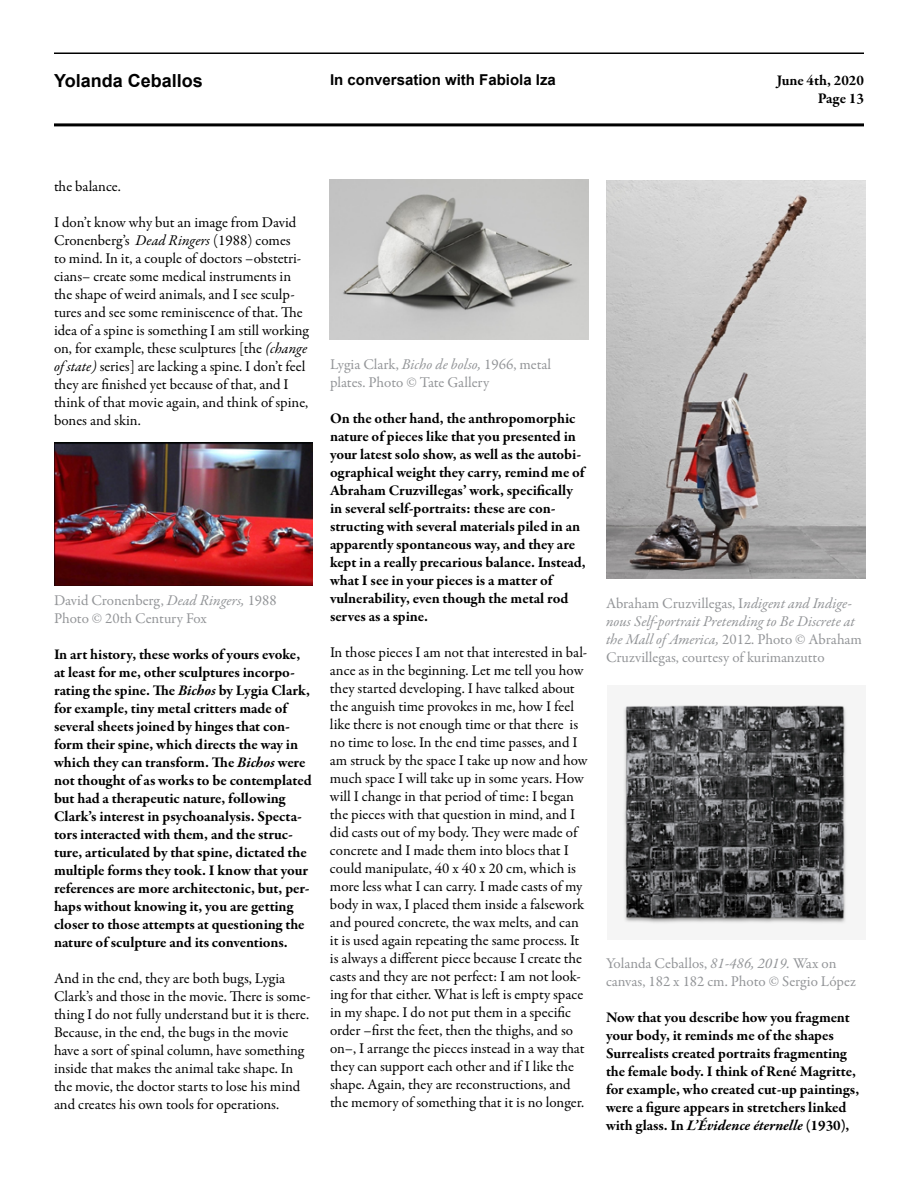
<style>
.page{position:relative;width:918px;height:1188px;background:#fff}
.page>*{position:absolute;margin:0;border:0;box-sizing:border-box;transform-origin:0 0}
.t1{font:700 18px "Arial";color:#000}
.t2{font:15px/18px "Garamond Premr Pro";color:#000}
.t3{font:700 15px/18px "Garamond Premr Pro";letter-spacing:-.005em;color:#000}
.t4{font:15px/18px "Garamond Premr Pro";color:#939598}
.t5{font:italic 15px/18px "Garamond Premr Pro";letter-spacing:-.005em;color:#939598}
.t6{font:700 15px "Arial";color:#000}
.s1{font-style:italic}
.s2{font-style:normal}
</style>
<div class="page">
<hr style="left:54px;top:52px;width:810px;height:2px;background:#000">
<hr style="left:54px;top:123px;width:810px;height:3px;background:#000">
<img style="left:54px;top:442px;width:258px;height:144px">
<img style="left:330px;top:180px;width:258px;height:160px">
<img style="left:606px;top:180px;width:259px;height:399px">
<img style="left:622px;top:704px;width:226px;height:221px">
<p class="t1" style="left:54px;top:69px;width:150px">Yolanda Ceballos</p>
<p class="t6" style="left:330px;top:70px;width:227px">In conversation with Fabiola Iza</p>
<p class="t3" style="left:777px;top:72px;width:89px;text-align:right">June 4th, 2020<br>Page 13</p>
<p class="t2" style="left:54px;top:178px;width:68px">the balance.</p>
<p class="t2" style="left:54px;top:214px;width:256px">I don’t know why but an image from David Cronenberg’s <span class="s1">Dead Ringers</span> (1988) comes<br>to mind. In it, a couple of doctors –obstetri&shy;cians– create some medical instruments in the shape of weird animals, and I see sculp&shy;tures and see some reminiscence of that. The idea of a spine is something I am still working on, for example, these sculptures [the <span class="s1">(change of state)</span> series] are lacking a spine. I don’t feel they are finished yet because of that, and I think of that movie again, and think of spine, bones and skin.</p>
<p class="t4" style="left:54px;top:592px;width:224px">David Cronenberg, <span class="s1">Dead Ringers,</span> 1988<br>Photo © 20th Century Fox</p>
<p class="t3" style="left:54px;top:645px;width:259px">In art history, these works of yours evoke, at least for me, other sculptures incorpo&shy;rating the spine. The <span class="s1">Bichos</span> by Lygia Clark, for example, tiny metal critters made of several sheets joined by hinges that con&shy;form their spine, which directs the way in which they can transform. The <span class="s1">Bichos</span> were not thought of as works to be contemplated but had a therapeutic nature, following Clark’s interest in psychoanalysis. Specta&shy;tors interacted with them, and the struc&shy;ture, articulated by that spine, dictated the multiple forms they took. I know that your references are more architectonic, but, per&shy;haps without knowing it, you are getting closer to those attempts at questioning the nature of sculpture and its conventions.</p>
<p class="t2" style="left:54px;top:970px;width:258px">And in the end, they are both bugs, Lygia Clark’s and those in the movie. There is some&shy;thing I do not fully understand but it is there.<br>Because, in the end, the bugs in the movie have a sort of spinal column, have something inside that makes the animal take shape. In the movie, the doctor starts to lose his mind and creates his own tools for operations.</p>
<p class="t4" style="left:330px;top:355px;width:223px">Lygia Clark, <span class="s1">Bicho de bolso,</span> 1966, metal plates. Photo © Tate Gallery</p>
<p class="t3" style="left:330px;top:409px;width:257px">On the other hand, the anthropomorphic nature of pieces like that you presented in your latest solo show, as well as the autobi&shy;ographical weight they carry, remind me of Abraham Cruzvillegas’ work, specifically in several self-portraits: these are con&shy;structing with several materials piled in an apparently spontaneous way, and they are kept in a really precarious balance. Instead, what I see in your pieces is a matter of vulnerability, even though the metal rod serves as a spine.</p>
<p class="t2" style="left:330px;top:643px;width:259px">In those pieces I am not that interested in bal&shy;ance as in the beginning. Let me tell you how they started developing. I have talked about the anguish time provokes in me, how I feel like there is not enough time or that there is no time to lose. In the end time passes, and I am struck by the space I take up now and how much space I will take up in some years. How will I change in that period of time: I began the pieces with that question in mind, and I did casts out of my body. They were made of concrete and I made them into blocs that I could manipulate, 40 x 40 x 20 cm, which is more less what I can carry. I made casts of my body in wax, I placed them inside a falsework and poured concrete, the wax melts, and can it is used again repeating the same process. It is always a different piece because I create the casts and they are not perfect: I am not look&shy;ing for that either. What is left is empty space in my shape. I do not put them in a specific order –first the feet, then the thighs, and so on–, I arrange the pieces instead in a way that they can support each other and if I like the shape. Again, they are reconstructions, and the memory of something that it is no longer.</p>
<p class="t5" style="left:606px;top:595px;width:257px"><span class="s2">Abraham Cruzvillegas, I</span>ndigent and Indige&shy;nous Self-portrait Pretending to Be Discrete at the Mall of America, <span class="s2">2012. Photo © Abraham Cruzvillegas, courtesy of kurimanzutto</span></p>
<p class="t4" style="left:606px;top:954px;width:252px">Yolanda Ceballos, <span class="s1">81-486, 2019.</span> Wax on canvas, 182 x 182 cm. Photo © Sergio López</p>
<p class="t3" style="left:606px;top:1008px;width:255px">Now that you describe how you fragment your body, it reminds me of the shapes Surrealists created portraits fragmenting the female body. I think of René Magritte, for example, who created cut-up paintings, were a figure appears in stretchers linked with glass. In <span class="s1">L’Évidence éternelle</span> (1930),</p>
</div>
